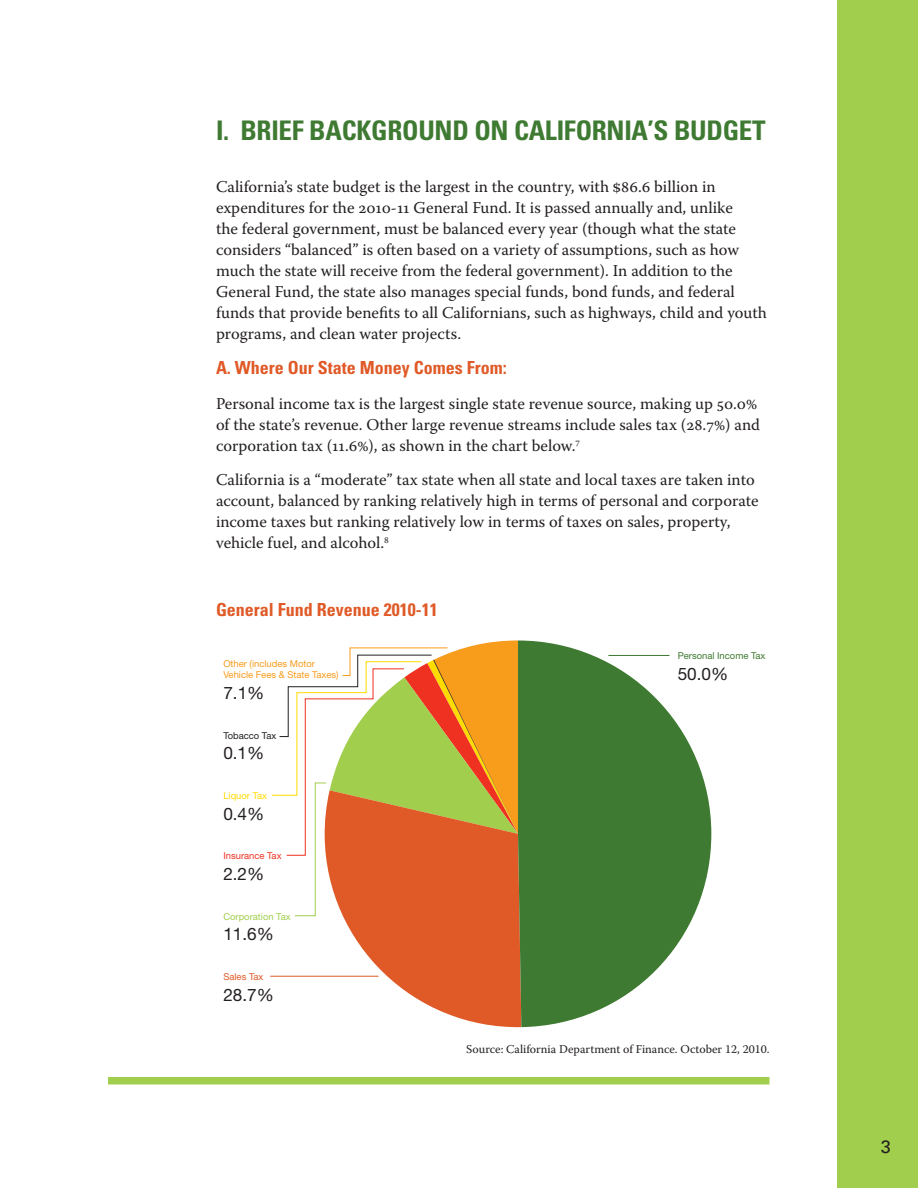
<style>
.page{position:relative;width:918px;height:1188px;background:#fff}
.page>*{position:absolute;margin:0;border:0;box-sizing:border-box;transform-origin:0 0}
.t1{font:700 condensed 27px "Univers LT Std";letter-spacing:-.01em;color:#3f7a32}
.t2{font:700 condensed 18px "Univers LT Std";color:#e05a27}
.t3{font:18px "Univers LT Std";color:#231f20}
.t4{font:17.1px "Helvetica Neue LT Std";color:#231f20}
.t5{font:16.5px/21px "Warnock Pro";color:#231f20}
.t6{font:12px "Warnock Pro";color:#231f20}
.t7{font:9.45px/11.4px "Helvetica Neue LT Std";color:#f89c1c}
.t8{font:9.45px "Helvetica Neue LT Std";color:#3f7a32}
.t9{font:9.45px "Helvetica Neue LT Std";color:#a1ce4c}
.t10{font:9.45px "Helvetica Neue LT Std";color:#ef3122}
.t11{font:9.45px "Helvetica Neue LT Std";color:#231f20}
.t12{font:9.45px "Helvetica Neue LT Std";color:#ffdc01}
.t13{font:9.45px "Helvetica Neue LT Std";color:#e05a27}
</style>
<div class="page">
<div style="left:837px;top:0;width:81px;height:1188px;background:#a1ce4c"></div>
<div style="left:108px;top:1077px;width:662px;height:7px;background:#a1ce4c"></div>
<svg style="left:324px;top:917px;width:197px;height:111px;fill:#e05a27"></svg>
<svg style="left:518px;top:640px;width:193px;height:387px;fill:#3f7a32"></svg>
<svg style="left:272px;top:640px;width:246px;height:277px"></svg>
<hr style="left:270px;top:976px;width:108px;height:1px;background:#e05a27">
<hr style="left:608px;top:655px;width:62px;height:1px;background:#3f7a32">
<h1 class="t1" style="left:216px;top:114px;width:537px">I. Brief Backgroun d on California’s Budget</h1>
<p class="t5" style="left:216px;top:176px;width:553px">California’s state budget is the largest in the country, with $86.6 billion in expenditures for the 2010-11 General Fund. It is passed annually and, unlike<br>the federal government, must be balanced every year (though what the state considers “balanced” is often based on a variety of assumptions, such as how much the state will receive from the federal government). In addition to the General Fund, the state also manages special funds, bond funds, and federal funds that provide benefits to all Californians, such as highways, child and youth programs, and clean water projects.</p>
<p class="t2" style="left:216px;top:357px;width:292px">A. Where Our State Money Comes From:</p>
<p class="t5" style="left:216px;top:392px;width:546px">Personal income tax is the largest single state revenue source, making up 50.0% of the state’s revenue. Other large revenue streams include sales tax (28.7%) and corporation tax (11.6%), as shown in the chart below.<sup>7</sup></p>
<p class="t5" style="left:216px;top:469px;width:544px">California is a “moderate” tax state when all state and local taxes are taken into account, balanced by ranking relatively high in terms of personal and corporate income taxes but ranking relatively low in terms of taxes on sales, property, vehicle fuel, and alcohol.<sup>8</sup></p>
<p class="t2" style="left:216px;top:598px;width:223px">General Fund Revenue 2010-11</p>
<p class="t7" style="left:223px;top:658px;width:117px">Other (includes Motor<br>Vehicle Fees &amp; State Taxes)</p>
<p class="t4" style="left:223px;top:683px;width:43px">7.1%</p>
<p class="t11" style="left:223px;top:730px;width:54px">Tobacco Tax</p>
<p class="t4" style="left:223px;top:743px;width:43px">0.1%</p>
<p class="t12" style="left:223px;top:790px;width:45px">Liquor Tax</p>
<p class="t4" style="left:223px;top:803px;width:43px">0.4%</p>
<p class="t10" style="left:223px;top:850px;width:60px">Insurance Tax</p>
<p class="t4" style="left:223px;top:864px;width:43px">2.2%</p>
<p class="t9" style="left:223px;top:911px;width:69px">Corporation Tax</p>
<p class="t4" style="left:223px;top:924px;width:52px">11.6%</p>
<p class="t13" style="left:223px;top:971px;width:42px">Sales Tax</p>
<p class="t4" style="left:223px;top:984px;width:52px">28.7%</p>
<p class="t8" style="left:678px;top:650px;width:89px">Personal Income Tax</p>
<p class="t4" style="left:678px;top:663px;width:52px">50.0%</p>
<p class="t6" style="left:466px;top:1042px;width:305px">Source: California Department of Finance. October 12, 2010.</p>
<p class="t3" style="left:881px;top:1136px;width:12px">3</p>
</div>
